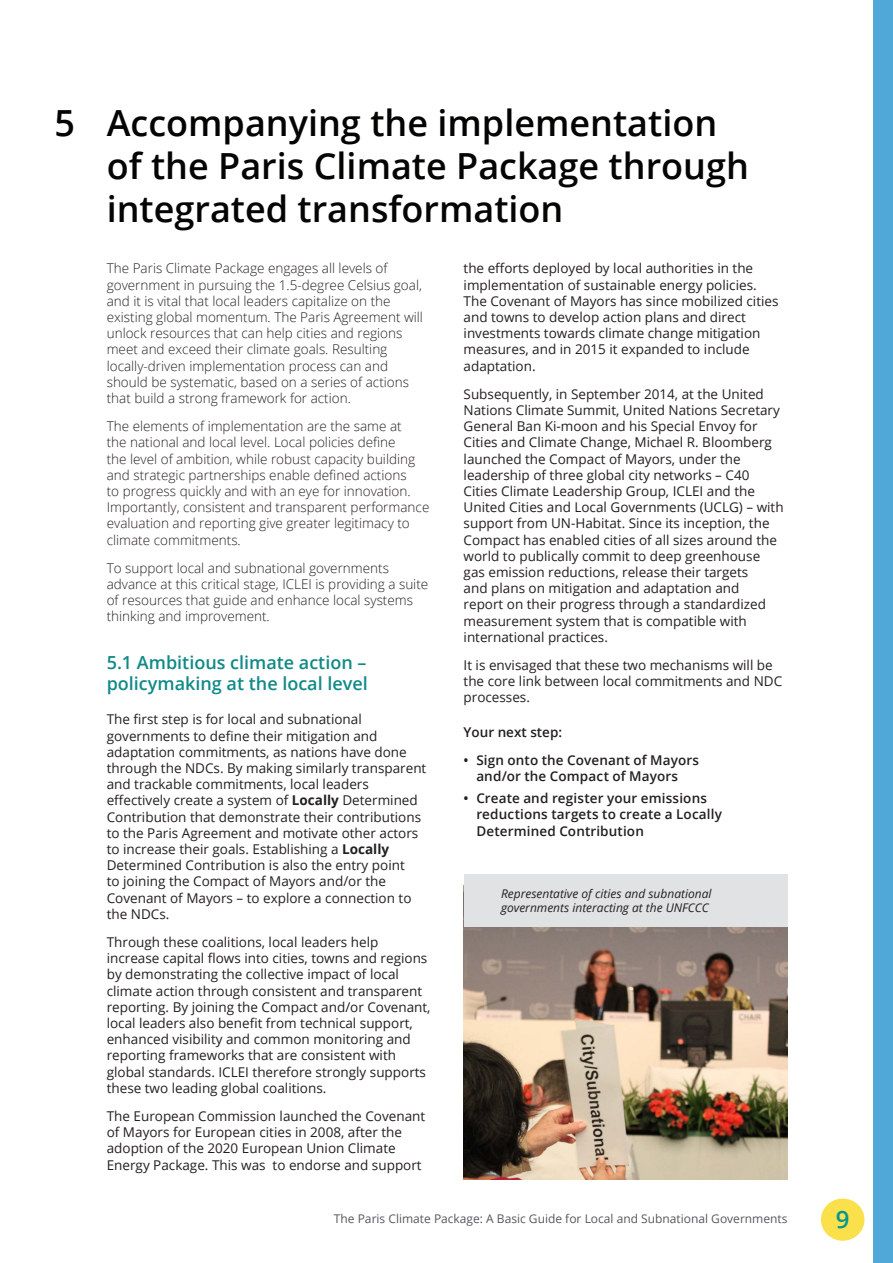
<style>
.page{position:relative;width:893px;height:1263px;background:#fff}
.page>*{position:absolute;margin:0;border:0;box-sizing:border-box;transform-origin:0 0}
.t1{font:600 36px/43.2px "Open Sans";color:#040503}
.t2{font:600 24px "Open Sans";color:#009590}
.t3{font:600 18px/21.6px "Open Sans";color:#108988}
.t4{font:13.5px/16.2px "Open Sans";color:#231f20}
.t5{font:300 13.5px/16.2px "Open Sans";color:#231f20}
.t6{font:600 13.5px/16.2px "Open Sans";letter-spacing:.01em;color:#231f20}
.t7{font:italic 12px/14.4px "Open Sans";color:#231f20}
.t8{font:12px "Open Sans";color:#57585a}
.s1{font-weight:700}
</style>
<div class="page">
<div style="left:821px;top:1198px;width:43px;height:43px;background:#fae14c;border-radius:50%"></div>
<div style="left:873px;top:0;width:20px;height:1263px;background:#4fa8d7"></div>
<img style="left:464px;top:927px;width:323px;height:252px">
<div style="left:464px;top:874px;width:323px;height:53px;background:#e1e2e4"></div>
<h1 class="t1" style="left:55px;top:100px;width:22px">5</h1>
<h1 class="t1" style="left:107px;top:100px;width:644px">Accompanying the implementation of the Paris Climate Package through integrated transformation</h1>
<p class="t5" style="left:107px;top:260px;width:318px">The Paris Climate Package engages all levels of government in pursuing the 1.5-degree Celsius goal, and it is vital that local leaders capitalize on the existing global momentum. The Paris Agreement will unlock resources that can help cities and regions meet and exceed their climate goals. Resulting locally-driven implementation process can and should be systematic, based on a series of actions that build a strong framework for action.</p>
<p class="t5" style="left:107px;top:418px;width:324px">The elements of implementation are the same at<br>the national and local level. Local policies define<br>the level of ambition, while robust capacity building and strategic partnerships enable defined actions<br>to progress quickly and with an eye for innovation.<br>Importantly, consistent and transparent performance evaluation and reporting give greater legitimacy to climate commitments.</p>
<p class="t5" style="left:107px;top:559px;width:323px">To support local and subnational governments advance at this critical stage, ICLEI is providing a suite of resources that guide and enhance local systems thinking and improvement.</p>
<h3 class="t3" style="left:107px;top:651px;width:263px">5.1 Ambitious climate action – policymaking at the local level</h3>
<p class="t4" style="left:107px;top:711px;width:321px">The first step is for local and subnational governments to define their mitigation and adaptation commitments, as nations have done through the NDCs. By making similarly transparent and trackable commitments, local leaders effectively create a system of <span class="s1">Locally</span> Determined Contribution that demonstrate their contributions to the Paris Agreement and motivate other actors to increase their goals. Establishing a <span class="s1">Locally </span>Determined Contribution is also the entry point<br>to joining the Compact of Mayors and/or the Covenant of Mayors – to explore a connection to the NDCs.</p>
<p class="t4" style="left:107px;top:934px;width:325px">Through these coalitions, local leaders help increase capital flows into cities, towns and regions by demonstrating the collective impact of local climate action through consistent and transparent reporting. By joining the Compact and/or Covenant, local leaders also benefit from technical support, enhanced visibility and common monitoring and reporting frameworks that are consistent with global standards. ICLEI therefore strongly supports these two leading global coalitions.</p>
<p class="t4" style="left:107px;top:1108px;width:320px">The European Commission launched the Covenant of Mayors for European cities in 2008, after the adoption of the 2020 European Union Climate Energy Package. This was to endorse and support</p>
<p class="t4" style="left:464px;top:260px;width:316px">the efforts deployed by local authorities in the implementation of sustainable energy policies.<br>The Covenant of Mayors has since mobilized cities and towns to develop action plans and direct investments towards climate change mitigation measures, and in 2015 it expanded to include adaptation.</p>
<p class="t4" style="left:464px;top:385px;width:322px">Subsequently, in September 2014, at the United Nations Climate Summit, United Nations Secretary General Ban Ki-moon and his Special Envoy for Cities and Climate Change, Michael R. Bloomberg launched the Compact of Mayors, under the leadership of three global city networks – C40<br>Cities Climate Leadership Group, ICLEI and the United Cities and Local Governments (UCLG) – with support from UN-Habitat. Since its inception, the Compact has enabled cities of all sizes around the world to publically commit to deep greenhouse gas emission reductions, release their targets<br>and plans on mitigation and adaptation and<br>report on their progress through a standardized measurement system that is compatible with international practices.</p>
<p class="t4" style="left:464px;top:657px;width:320px">It is envisaged that these two mechanisms will be the core link between local commitments and NDC processes.</p>
<p class="t6" style="left:464px;top:723px;width:100px">Your next step:</p>
<p class="t6" style="left:476px;top:751px;width:224px;text-indent:-13px">• Sign onto the Covenant of Mayors and/or the Compact of Mayors</p>
<p class="t6" style="left:476px;top:790px;width:247px;text-indent:-13px">• Create and register your emissions reductions targets to create a Locally<br>Determined Contribution</p>
<p class="t7" style="left:501px;top:886px;width:212px">Representative of cities and subnational governments interacting at the UNFCCC</p>
<p class="t8" style="left:334px;top:1210px;width:455px">The Paris Climate Package: A Basic Guide for Local and Subnational Governments</p>
<h2 class="t2" style="left:836px;top:1202px;width:15px">9</h2>
</div>
